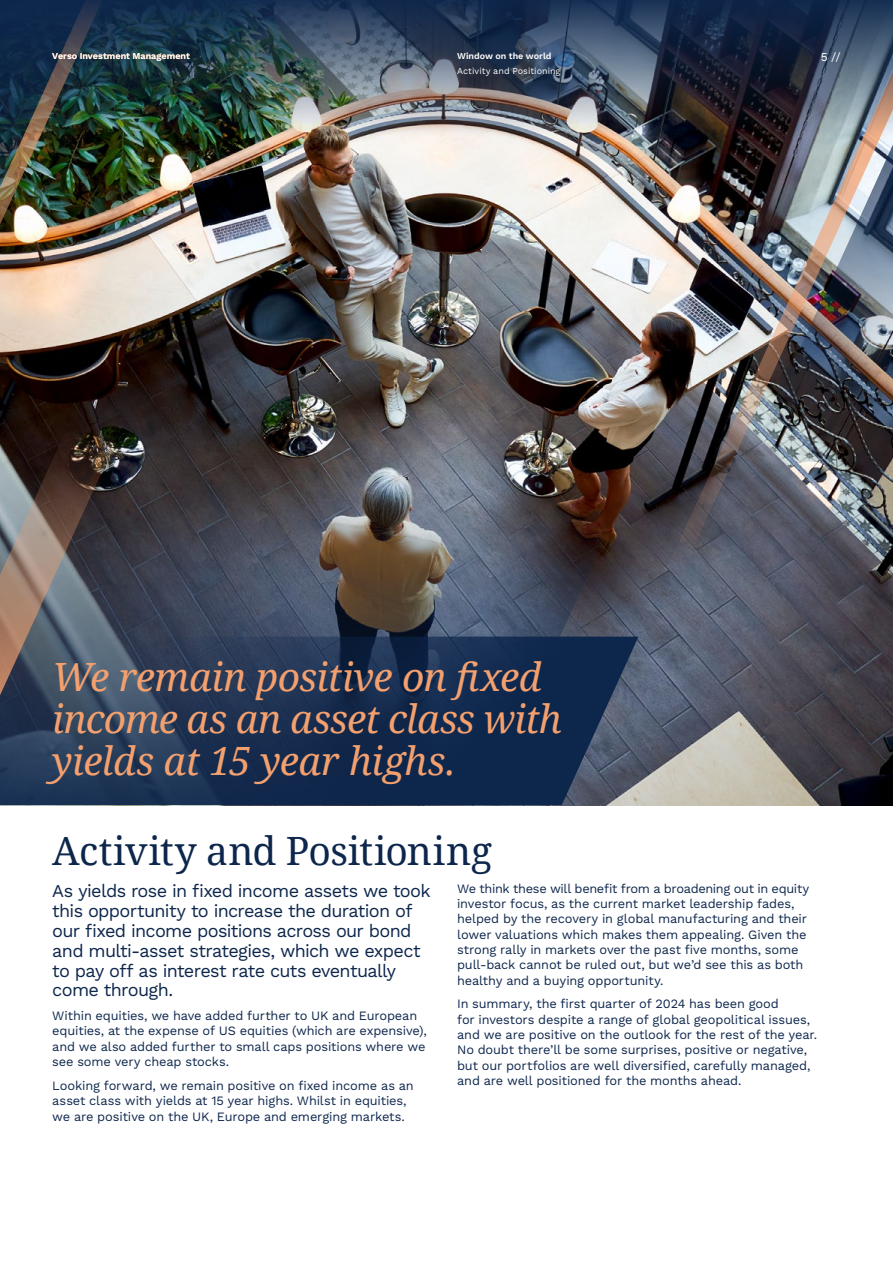
<style>
.page{position:relative;width:893px;height:1263px;background:#fff}
.page>*{position:absolute;margin:0;border:0;box-sizing:border-box;transform-origin:0 0}
.t1{font:italic 39px/42px "Droid Serif";letter-spacing:-.02em;color:#f3a06e}
.t2{font:39px "Droid Serif";letter-spacing:-.005em;color:#0d264c}
.t3{font:18px/19.8px "Work Sans";letter-spacing:-.04em;color:#0d264c}
.t4{font:12.75px/15.3px "Work Sans";letter-spacing:-.01em;color:#0d264c}
.t5{font:12px "Work Sans";color:#fff}
.t6{font:600 9px "Work Sans";color:#fff}
.t7{font:9px "Work Sans";color:#fff}
</style>
<div class="page">
<img style="left:265px;top:212px;width:628px;height:593px">
<img style="left:127px;top:212px;width:138px;height:215px">
<img style="left:147px;top:427px;width:508px;height:378px">
<svg style="left:0;top:637px;width:638px;height:168px;background:#1b3152"></svg>
<img style="left:623px;top:212px;width:270px;height:452px">
<svg style="left:0;top:372px;width:147px;height:385px;background:#4a515f"></svg>
<img style="left:0;top:212px;width:127px;height:355px">
<img style="left:0;top:0;width:893px;height:212px">
<p class="t6" style="left:52px;top:51px;width:139px">Verso Investment Management</p>
<p class="t6" style="left:457px;top:51px;width:96px">Window on the world</p>
<p class="t5" style="left:821px;top:50px;width:21px">5 //</p>
<p class="t7" style="left:457px;top:66px;width:105px">Activity and Positioning</p>
<h1 class="t1" style="left:52px;top:655px;width:511px">We remain positive on fixed income as an asset class with yields at 15 year highs.</h1>
<h1 class="t2" style="left:52px;top:824px;width:441px">Activity and Positioning</h1>
<h2 class="t3" style="left:52px;top:882px;width:380px">As yields rose in fixed income assets we took this opportunity to increase the duration of our fixed income positions across our bond and multi-asset strategies, which we expect to pay off as interest rate cuts eventually come through.</h2>
<p class="t4" style="left:52px;top:1009px;width:376px">Within equities, we have added further to UK and European equities, at the expense of US equities (which are expensive), and we also added further to small caps positions where we see some very cheap stocks.</p>
<p class="t4" style="left:52px;top:1078px;width:363px">Looking forward, we remain positive on fixed income as an asset class with yields at 15 year highs. Whilst in equities, we are positive on the UK, Europe and emerging markets.</p>
<p class="t4" style="left:457px;top:881px;width:354px">We think these will benefit from a broadening out in equity investor focus, as the current market leadership fades, helped by the recovery in global manufacturing and their lower valuations which makes them appealing. Given the strong rally in markets over the past five months, some pull-back cannot be ruled out, but we’d see this as both healthy and a buying opportunity.</p>
<p class="t4" style="left:457px;top:997px;width:362px">In summary, the first quarter of 2024 has been good<br>for investors despite a range of global geopolitical issues, and we are positive on the outlook for the rest of the year.<br>No doubt there’ll be some surprises, positive or negative, but our portfolios are well diversified, carefully managed, and are well positioned for the months ahead.</p>
</div>
